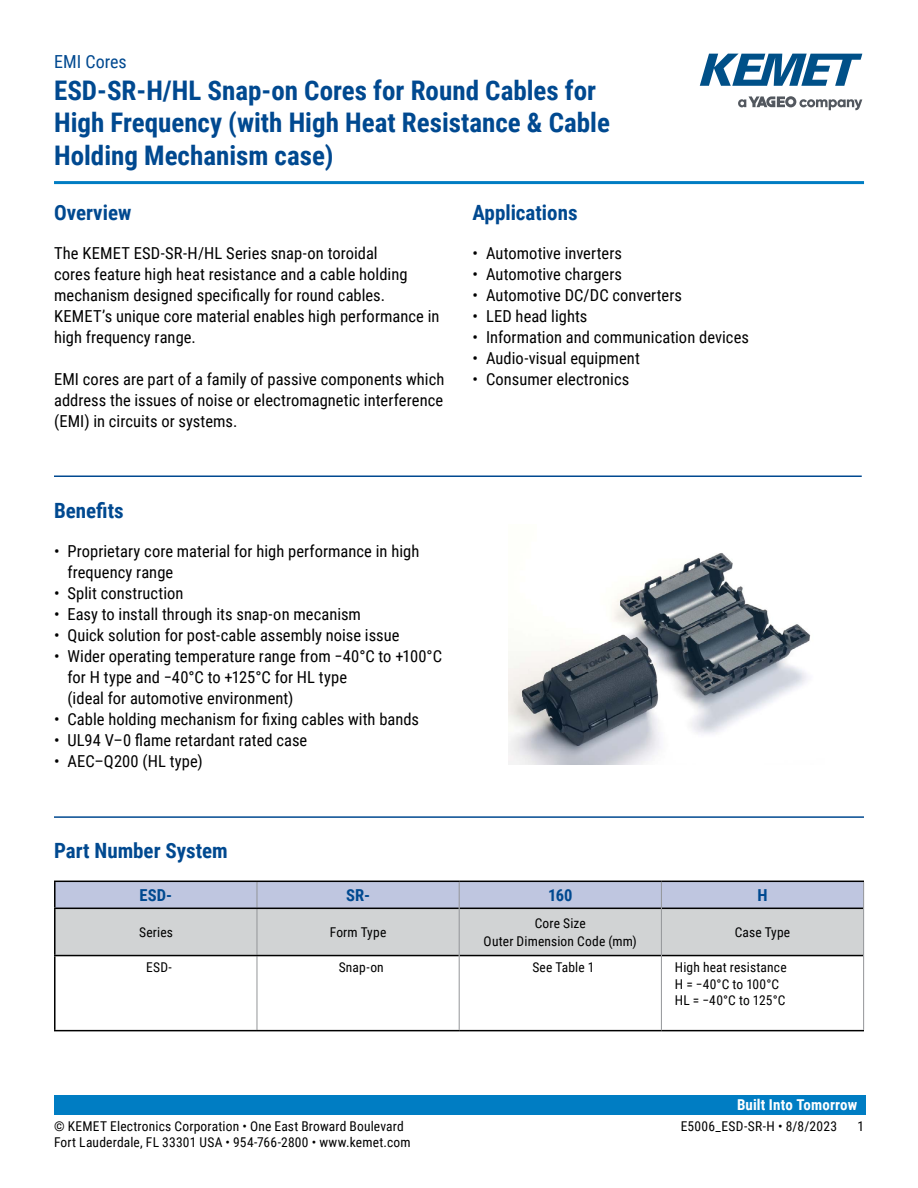
<style>
.page{position:relative;width:918px;height:1188px;background:#fff}
.page>*{position:absolute;margin:0;border:0;box-sizing:border-box;transform-origin:0 0}
.t1{font:700 27px/32.4px "Roboto Condensed";color:#004990}
.t2{font:700 21px "Roboto Condensed";color:#004990}
.t3{font:18px "Roboto Condensed";color:#004990}
.t4{font:16.5px/21px "Roboto Condensed";letter-spacing:.005em;color:#000}
.t5{font:700 16.5px "Roboto Condensed";letter-spacing:.005em;color:#004990}
.t6{font:700 15px "Roboto Condensed";letter-spacing:.01em;color:#fff}
.t7{font:13.5px/16.2px "Roboto Condensed";letter-spacing:.015em;color:#000;text-align:center}
</style>
<div class="page">
<svg style="left:738px;top:96px;width:124px;height:14px"></svg>
<svg style="left:700px;top:54px;width:162px;height:32px"></svg>
<div style="left:54px;top:1095px;width:811px;height:20px;background:#007dc3"></div>
<hr style="left:54px;top:181px;width:810px;height:3px;background:#007dc3">
<hr style="left:54px;top:476px;width:808px;height:1px;background:#004990">
<hr style="left:54px;top:816px;width:810px;height:2px;background:#004990">
<hr style="left:54px;top:955px;width:203px;height:1px;background:#000">
<hr style="left:54px;top:909px;width:2px;height:46px;background:#000">
<hr style="left:54px;top:956px;width:2px;height:74px;background:#000">
<hr style="left:54px;top:1030px;width:203px;height:1px;background:#000">
<hr style="left:54px;top:881px;width:203px;height:1px;background:#000">
<hr style="left:54px;top:882px;width:2px;height:26px;background:#000">
<hr style="left:54px;top:908px;width:203px;height:1px;background:#000">
<svg style="left:55px;top:881px;width:809px;height:150px"></svg>
<hr style="left:459px;top:908px;width:1px;height:48px;background:#939598">
<hr style="left:661px;top:908px;width:1px;height:48px;background:#939598">
<hr style="left:863px;top:908px;width:1px;height:48px;background:#939598">
<hr style="left:459px;top:956px;width:1px;height:74px;background:#939598">
<hr style="left:661px;top:956px;width:1px;height:74px;background:#939598">
<hr style="left:863px;top:956px;width:1px;height:74px;background:#939598">
<img style="left:508px;top:553px;width:303px;height:211px">
<p class="t3" style="left:54px;top:48px;width:74px">EMI Cores</p>
<h1 class="t1" style="left:54px;top:73px;width:557px">ESD-SR-H/HL Snap-on Cores for Round Cables for<br>High Frequency (with High Heat Resistance &amp; Cable<br>Holding Mechanism case)</h1>
<p class="t2" style="left:54px;top:198px;width:79px">Overview</p>
<p class="t4" style="left:54px;top:242px;width:387px">The KEMET ESD-SR-H/HL Series snap-on toroidal<br>cores feature high heat resistance and a cable holding mechanism designed specifically for round cables.<br>KEMET’s unique core material enables high performance in high frequency range.</p>
<p class="t4" style="left:54px;top:369px;width:392px;text-align:justify">EMI cores are part of a family of passive components which address the issues of noise or electromagnetic interference (EMI) in circuits or systems.</p>
<p class="t2" style="left:54px;top:495px;width:71px">Benefits</p>
<p class="t4" style="left:67px;top:540px;width:353px;text-indent:-13px">• Proprietary core material for high performance in high frequency range</p>
<p class="t4" style="left:54px;top:582px;width:131px">• Split construction</p>
<p class="t4" style="left:54px;top:603px;width:309px">• Easy to install through its snap-on mecanism</p>
<p class="t4" style="left:54px;top:624px;width:347px">• Quick solution for post-cable assembly noise issue</p>
<p class="t4" style="left:67px;top:645px;width:376px;text-indent:-13px">• Wider operating temperature range from −40°C to +100°C for H type and −40°C to +125°C for HL type<br>(ideal for automotive environment)</p>
<p class="t4" style="left:54px;top:708px;width:367px">• Cable holding mechanism for fixing cables with bands</p>
<p class="t4" style="left:54px;top:729px;width:255px">• UL94 V–0 flame retardant rated case</p>
<p class="t4" style="left:54px;top:750px;width:150px">• AEC–Q200 (HL type)</p>
<p class="t2" style="left:473px;top:198px;width:107px">Applications</p>
<p class="t4" style="left:473px;top:242px;width:151px">• Automotive inverters</p>
<p class="t4" style="left:473px;top:263px;width:151px">• Automotive chargers</p>
<p class="t4" style="left:473px;top:285px;width:211px">• Automotive DC/DC converters</p>
<p class="t4" style="left:473px;top:306px;width:116px">• LED head lights</p>
<p class="t4" style="left:473px;top:327px;width:278px">• Information and communication devices</p>
<p class="t4" style="left:473px;top:348px;width:169px">• Audio-visual equipment</p>
<p class="t4" style="left:473px;top:369px;width:158px">• Consumer electronics</p>
<p class="t2" style="left:54px;top:836px;width:175px">Part Number System</p>
<p class="t5" style="left:139px;top:884px;width:34px">ESD-</p>
<p class="t5" style="left:346px;top:884px;width:25px">SR-</p>
<p class="t5" style="left:548px;top:884px;width:26px">160</p>
<p class="t5" style="left:757px;top:884px;width:12px">H</p>
<p class="t7" style="left:139px;top:924px;width:35px">Series</p>
<p class="t7" style="left:330px;top:924px;width:58px">Form Type</p>
<p class="t7" style="left:484px;top:914px;width:155px;line-height:18px">Core Size<br>Outer Dimension Code (mm)</p>
<p class="t7" style="left:735px;top:924px;width:57px">Case Type</p>
<p class="t7" style="left:146px;top:959px;width:27px">ESD-</p>
<p class="t7" style="left:339px;top:959px;width:47px">Snap-on</p>
<p class="t7" style="left:532px;top:959px;width:64px">See Table 1</p>
<p class="t7" style="left:675px;top:959px;width:113px;text-align:left">High heat resistance<br>H = −40°C to 100°C<br>HL = −40°C to 125°C</p>
<p class="t6" style="left:737px;top:1094px;width:122px">Built Into Tomorrow</p>
<p class="t7" style="left:54px;top:1117px;width:351px">© KEMET Electronics Corporation • One East Broward Boulevard</p>
<p class="t7" style="left:681px;top:1117px;width:158px">E5006_ESD-SR-H • 8/8/2023</p>
<p class="t7" style="left:857px;top:1117px;width:8px">1</p>
<p class="t7" style="left:54px;top:1133px;width:358px">Fort Lauderdale, FL 33301 USA • 954-766-2800 • www.kemet.com</p>
</div>
